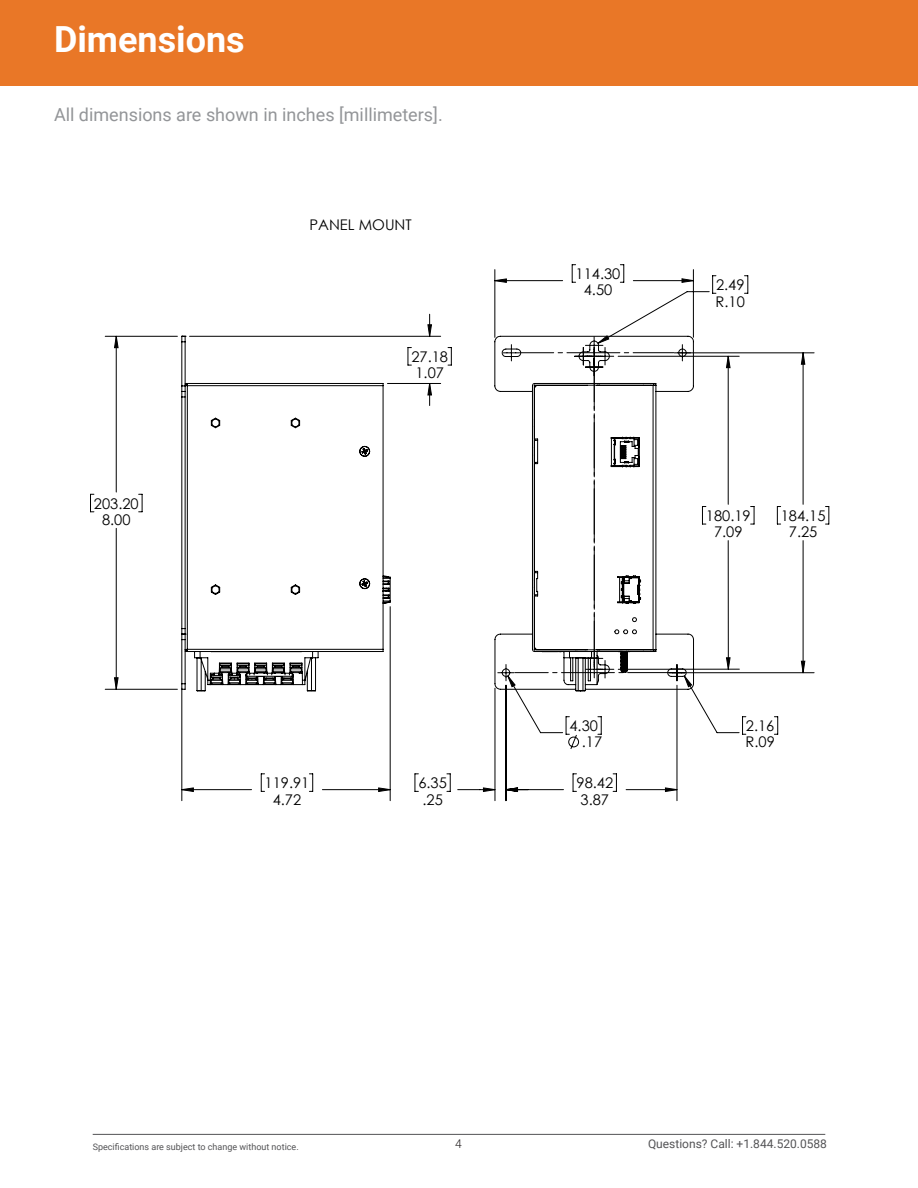
<style>
.page{position:relative;width:918px;height:1188px;background:#fff}
.page>*{position:absolute;margin:0;border:0;box-sizing:border-box;transform-origin:0 0}
.t1{font:700 36px "Roboto";color:#fff}
.t2{font:18px "Roboto";color:#939598}
.t3{font:14.7px/16.5px "Century Gothic";color:#000;text-align:center}
.t4{font:12px "Roboto";color:#535355}
.t5{font:300 12px "Roboto";color:#231f20}
.t6{font:9px "Roboto";color:#535355}
</style>
<div class="page">
<hr style="left:93px;top:1134px;width:732px;height:1px;background:#535355">
<div style="left:0;top:0;width:918px;height:86px;background:#e97727"></div>
<hr style="left:82px;top:1102px;width:754px;height:1px;background:#000">
<hr style="left:82px;top:177px;width:1px;height:648px;background:#000">
<hr style="left:82px;top:177px;width:754px;height:1px;background:#000">
<hr style="left:917px;top:177px;width:1px;height:648px;background:#000">
<hr style="left:82px;top:1119px;width:754px;height:1px;background:#000">
<svg style="left:115px;top:279px;width:700px;height:512px"></svg>
<svg style="left:494px;top:335px;width:200px;height:357px"></svg>
<svg style="left:181px;top:335px;width:210px;height:357px"></svg>
<div style="left:798px;top:694px;width:38px;height:131px;background:#fff"></div>
<p class="t1" style="left:54px;top:14px;width:192px">Dimensions</p>
<p class="t2" style="left:54px;top:102px;width:390px">All dimensions are shown in inches [millimeters].</p>
<p class="t3" style="left:94px;top:495px;width:46px">203.20<br>8.00</p>
<p class="t3" style="left:310px;top:216px;width:104px">PANEL MOUNT</p>
<p class="t3" style="left:411px;top:348px;width:38px;text-align:left">27.18<br>1.07</p>
<p class="t3" style="left:576px;top:265px;width:46px">114.30<br>4.50</p>
<p class="t3" style="left:716px;top:276px;width:31px;text-align:left">2.49<br>R.10</p>
<p class="t3" style="left:706px;top:507px;width:46px">180.19<br>7.09</p>
<p class="t3" style="left:781px;top:507px;width:46px">184.15<br>7.25</p>
<p class="t3" style="left:569px;top:717px;width:34px;text-align:right">4.30 .17</p>
<p class="t3" style="left:746px;top:717px;width:31px;text-align:left">2.16<br>R.09</p>
<p class="t3" style="left:265px;top:774px;width:46px">119.91<br>4.72</p>
<p class="t3" style="left:418px;top:774px;width:30px;text-align:left">6.35 .25</p>
<p class="t3" style="left:577px;top:774px;width:38px;text-align:left">98.42<br>3.87</p>
<p class="t6" style="left:93px;top:1141px;width:208px">Specifications are subject to change without notice.</p>
<p class="t5" style="left:455px;top:1136px;width:8px">4</p>
<p class="t4" style="left:648px;top:1135px;width:181px">Questions? Call: +1.844.520.0588</p>
</div>
